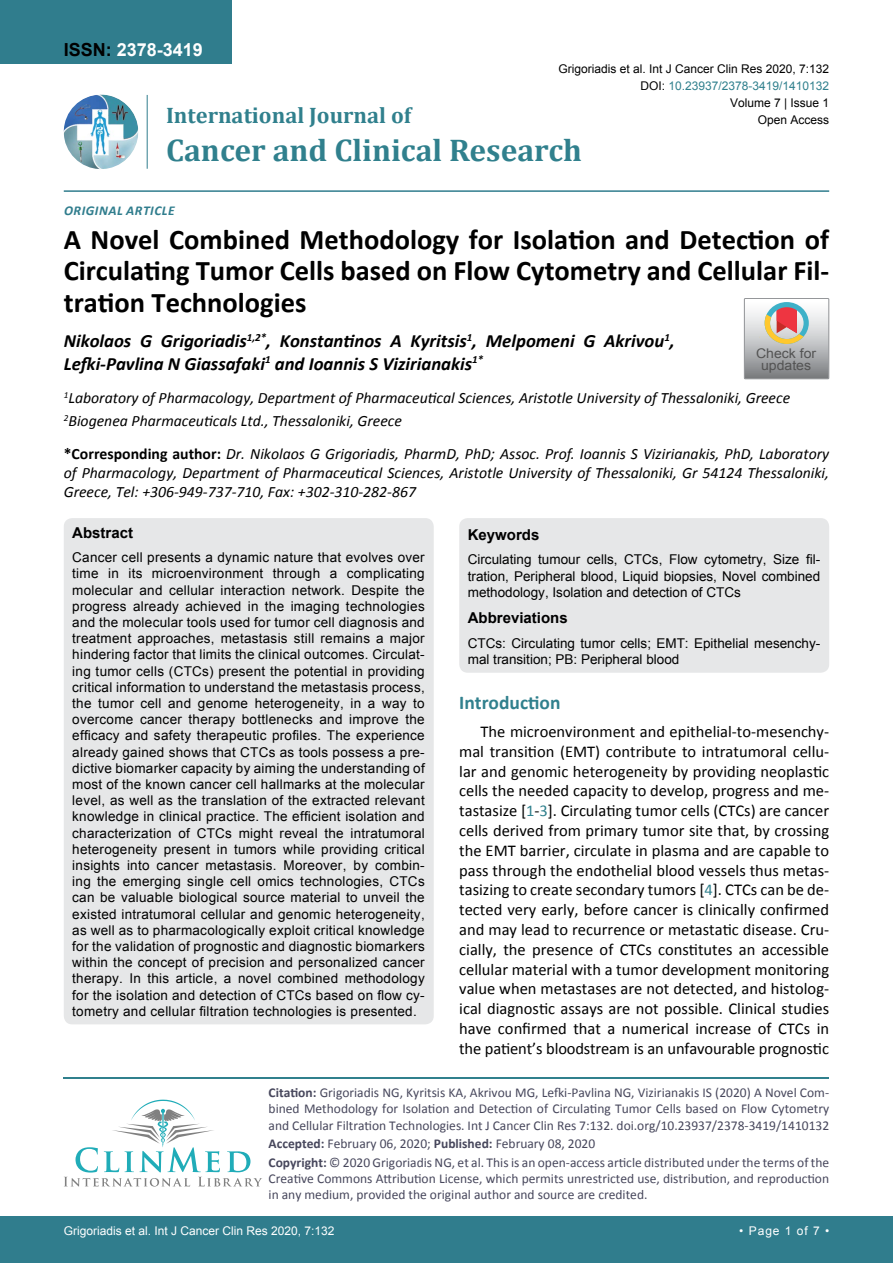
<style>
.page{position:relative;width:893px;height:1263px;background:#fff}
.page>*{position:absolute;margin:0;border:0;box-sizing:border-box;transform-origin:0 0}
.t1{font:700 31.5px "Cambria";color:#30808d}
.t2{font:700 28.5px/31.5px "Calibri";color:#000;text-align:justify}
.t3{font:700 22.5px "Cambria";color:#30808d}
.t4{font:700 19.5px "Calibri";color:#30808d}
.t5{font:italic 700 18.75px/22.5px "Calibri";color:#000}
.t6{font:700 18px "Arial";color:#fff}
.t7{font:16.5px/19.8px "Calibri";letter-spacing:-.01em;color:#000;text-align:justify}
.t8{font:italic 15.75px/18.9px "Calibri";color:#000}
.t9{font:700 15px "Arial";color:#000}
.t10{font:13.5px/16.2px "Arial";color:#000;text-align:justify}
.t11{font:13.5px/16.2px "Calibri";color:#47475c}
.t12{font:italic 700 13.5px "Calibri";letter-spacing:.04em;color:#307d8d}
.t13{font:13.35px/11.6px "Arial";color:#535353;text-align:center;scale:1.06 1}
.t14{font:12px "Arial";color:#000}
.t15{font:12px "Arial";color:#fff}
.t16{font:12px "Arial";color:#30808d}
.s1{color:#000}
.s2{font-weight:700;font-style:normal}
.s3{color:#30808d}
.s4{font-weight:700}
</style>
<div class="page">
<div style="left:0;top:0;width:231px;height:64px;background:#307d8d"></div>
<img style="left:64px;top:95px;width:74px;height:74px;border-radius:37px">
<hr style="left:147px;top:95px;width:1px;height:74px;background:#307d8d">
<hr style="left:64px;top:190px;width:765px;height:2px;background:#307d8d">
<hr style="left:64px;top:1077px;width:765px;height:1px;background:#30808d">
<svg style="left:64px;top:1100px;width:198px;height:86px"></svg>
<div style="left:0;top:1217px;width:893px;height:46px;background:#307d8d"></div>
<svg style="left:744px;top:298px;width:85px;height:81px;background:#bdb6b3"></svg>
<div style="left:64px;top:518px;width:370px;height:506px;background:#e6e7e8;border-radius:9px"></div>
<div style="left:459px;top:518px;width:370px;height:155px;background:#e6e7e8;border-radius:9px"></div>
<h3 class="t6" style="left:64px;top:38px;width:141px"><span class="s1">ISSN:</span> 2378-3419</h3>
<p class="t14" style="left:558px;top:60px;width:272px">Grigoriadis et al. Int J Cancer Clin Res 2020, 7:132</p>
<p class="t14" style="left:730px;top:95px;width:101px">Volume 7 | Issue 1</p>
<p class="t16" style="left:640px;top:78px;width:190px"><span class="s1">DOI:</span> 10.23937/2378-3419/1410132</p>
<h3 class="t3" style="left:166px;top:100px;width:247px">International Journal of</h3>
<h1 class="t1" style="left:166px;top:128px;width:417px">Cancer and Clinical Research</h1>
<p class="t14" style="left:758px;top:112px;width:73px">Open Access</p>
<p class="t12" style="left:64px;top:202px;width:44px">Original</p>
<p class="t12" style="left:126px;top:202px;width:50px">article</p>
<h2 class="t2" style="left:64px;top:224px;width:767px">A Novel Combined Methodology for Isolation and Detection of Circulating Tumor Cells based on Flow Cytometry and Cellular Fil&shy;tration Technologies</h2>
<h3 class="t5" style="left:64px;top:330px;width:612px">Nikolaos G Grigoriadis<sup>1,2*</sup>, Konstantinos A Kyritsis<sup>1</sup>, Melpomeni G Akrivou<sup>1</sup>,<br>Lefki-Pavlina N Giassafaki<sup>1</sup> and Ioannis S Vizirianakis<sup>1*</sup></h3>
<p class="t8" style="left:64px;top:385px;width:728px;line-height:23.1px"><sup>1</sup>Laboratory of Pharmacology, Department of Pharmaceutical Sciences, Aristotle University of Thessaloniki, Greece<br><sup>2</sup>Biogenea Pharmaceuticals Ltd., Thessaloniki, Greece</p>
<p class="t8" style="left:64px;top:444px;width:767px;text-align:justify"><span class="s2">*Corresponding author:</span> Dr. Nikolaos G Grigoriadis, PharmD, PhD; Assoc. Prof. Ioannis S Vizirianakis, PhD, Laboratory of Pharmacology, Department of Pharmaceutical Sciences, Aristotle University of Thessaloniki, Gr 54124 Thessaloniki, Greece, Tel: +306-949-737-710, Fax: +302-310-282-867</p>
<p class="t13" style="left:756px;top:348px;width:58px">Check for updates</p>
<p class="t9" style="left:72px;top:522px;width:62px">Abstract</p>
<p class="t10" style="left:72px;top:549px;width:354px">Cancer cell presents a dynamic nature that evolves over time in its microenvironment through a complicating molecular and cellular interaction network. Despite the progress already achieved in the imaging technologies and the molecular tools used for tumor cell diagnosis and treatment approaches, metastasis still remains a major hindering factor that limits the clinical outcomes. Circulat&shy;ing tumor cells (CTCs) present the potential in providing critical information to understand the metastasis process, the tumor cell and genome heterogeneity, in a way to overcome cancer therapy bottlenecks and improve the efficacy and safety therapeutic profiles. The experience already gained shows that CTCs as tools possess a pre&shy;dictive biomarker capacity by aiming the understanding of most of the known cancer cell hallmarks at the molecular level, as well as the translation of the extracted relevant knowledge in clinical practice. The efficient isolation and characterization of CTCs might reveal the intratumoral heterogeneity present in tumors while providing critical insights into cancer metastasis. Moreover, by combin&shy;ing the emerging single cell omics technologies, CTCs can be valuable biological source material to unveil the existed intratumoral cellular and genomic heterogeneity, as well as to pharmacologically exploit critical knowledge for the validation of prognostic and diagnostic biomarkers within the concept of precision and personalized cancer therapy. In this article, a novel combined methodology for the isolation and detection of CTCs based on flow cy&shy;tometry and cellular filtration technologies is presented.</p>
<p class="t9" style="left:468px;top:524px;width:73px">Keywords</p>
<p class="t10" style="left:468px;top:552px;width:354px">Circulating tumour cells, CTCs, Flow cytometry, Size fil&shy;tration, Peripheral blood, Liquid biopsies, Novel combined methodology, Isolation and detection of CTCs</p>
<p class="t9" style="left:468px;top:608px;width:102px">Abbreviations</p>
<p class="t10" style="left:468px;top:635px;width:354px">CTCs: Circulating tumor cells; EMT: Epithelial mesenchy&shy;mal transition; PB: Peripheral blood</p>
<h3 class="t4" style="left:459px;top:690px;width:103px">Introduction</h3>
<p class="t7" style="left:459px;top:722px;width:371px;text-indent:21px">The microenvironment and epithelial-to-mesenchy&shy;mal transition (EMT) contribute to intratumoral cellu&shy;lar and genomic heterogeneity by providing neoplastic cells the needed capacity to develop, progress and me&shy;tastasize [<span class="s3">1</span>-<span class="s3">3</span>]. Circulating tumor cells (CTCs) are cancer cells derived from primary tumor site that, by crossing the EMT barrier, circulate in plasma and are capable to pass through the endothelial blood vessels thus metas&shy;tasizing to create secondary tumors [<span class="s3">4</span>]. CTCs can be de&shy;tected very early, before cancer is clinically confirmed and may lead to recurrence or metastatic disease. Cru&shy;cially, the presence of CTCs constitutes an accessible cellular material with a tumor development monitoring value when metastases are not detected, and histolog&shy;ical diagnostic assays are not possible. Clinical studies have confirmed that a numerical increase of CTCs in the patient’s bloodstream is an unfavourable prognostic</p>
<p class="t11" style="left:269px;top:1084px;width:562px;text-align:justify"><span class="s4">Citation:</span> Grigoriadis NG, Kyritsis KA, Akrivou MG, Lefki-Pavlina NG, Vizirianakis IS (2020) A Novel Com&shy;bined Methodology for Isolation and Detection of Circulating Tumor Cells based on Flow Cytometry and Cellular Filtration Technologies. Int J Cancer Clin Res 7:132. doi.org/10.23937/2378-3419/1410132</p>
<p class="t11" style="left:269px;top:1134px;width:562px;line-height:18.6px"><span class="s4">Accepted:</span> February 06, 2020; <span class="s4">Published:</span> February 08, 2020<br><span class="s4">Copyright:</span> © 2020 Grigoriadis NG, et al. This is an open-access article distributed under the terms of the</p>
<p class="t11" style="left:269px;top:1170px;width:562px">Creative Commons Attribution License, which permits unrestricted use, distribution, and reproduction in any medium, provided the original author and source are credited.</p>
<p class="t15" style="left:64px;top:1223px;width:272px">Grigoriadis et al. Int J Cancer Clin Res 2020, 7:132</p>
<p class="t15" style="left:739px;top:1223px;width:91px">• Page 1 of 7 •</p>
</div>
